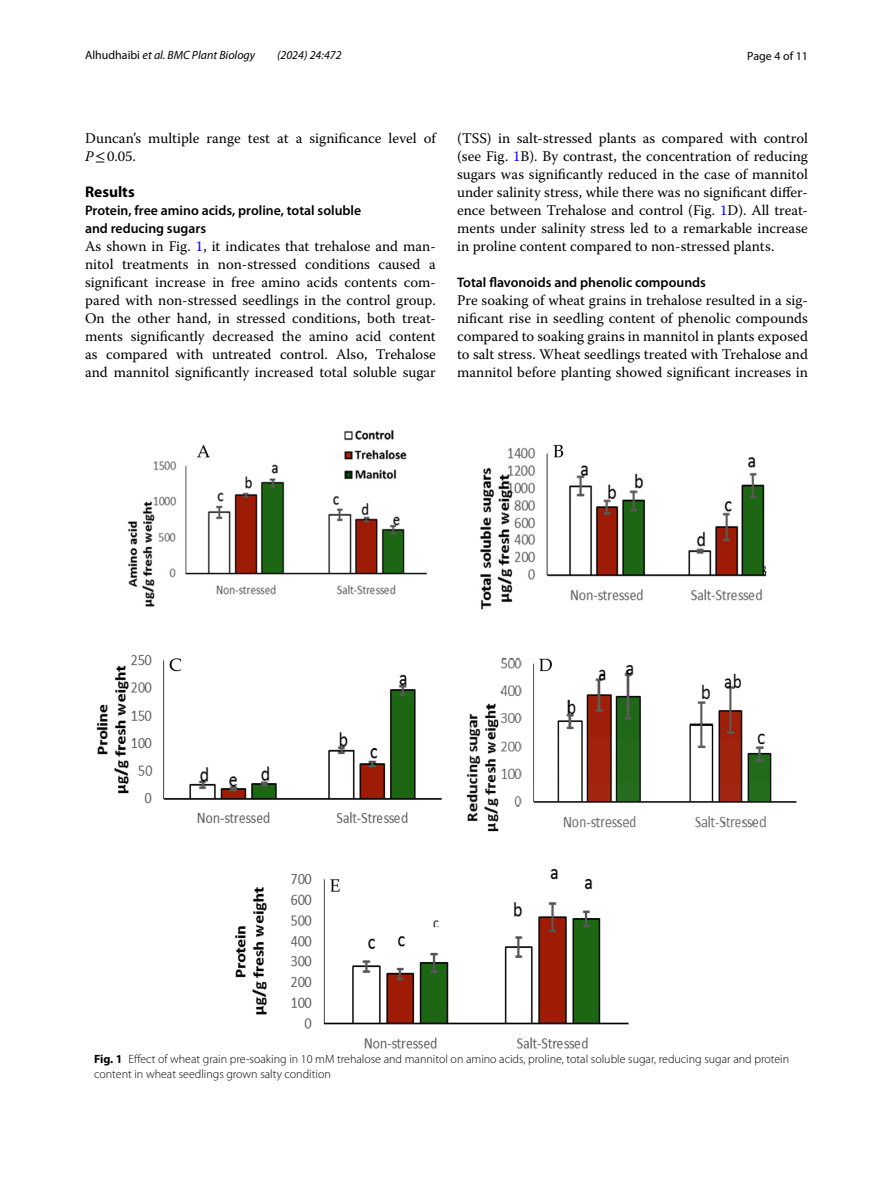
<style>
.page{position:relative;width:893px;height:1187px;background:#fff}
.page>*{position:absolute;margin:0;border:0;box-sizing:border-box;transform-origin:0 0}
.t1{font:700 15.45px "Myriad Pro";color:#000}
.t2{font:14.7px/18px "Warnock Pro";color:#000;text-align:justify}
.t3{font:600 13.8px/18px "Myriad Pro";color:#000}
.t4{font:300 12px/15px "Myriad Pro";color:#000}
.t5{font:italic 12px "Myriad Pro";color:#000}
.t6{font:12px "Myriad Pro";color:#000}
.s1{font-style:normal}
.s2{font-style:italic}
.s3{font-family:"STIX"}
.s4{color:#00f}
.s5{font-weight:700}
</style>
<div class="page">
<img style="left:96px;top:430px;width:701px;height:617px">
<p class="t5" style="left:85px;top:48px;width:172px"><span class="s1">Alhudhaibi</span> et al. BMC Plant Biology</p>
<p class="t5" style="left:277px;top:48px;width:66px">(2024) 24:472</p>
<p class="t6" style="left:747px;top:48px;width:62px">Page 4 of 11</p>
<p class="t2" style="left:85px;top:128px;width:352px">Duncan’s multiple range test at a significance level of<br><span class="s2">P</span><span class="s3">≤</span>0.05.</p>
<p class="t1" style="left:85px;top:181px;width:51px">Results</p>
<p class="t3" style="left:85px;top:201px;width:278px">Protein, free amino acids, proline, total soluble and reducing sugars</p>
<p class="t2" style="left:85px;top:236px;width:352px">As shown in Fig. <span class="s4">1</span>, it indicates that trehalose and man&shy;nitol treatments in non-stressed conditions caused a significant increase in free amino acids contents com&shy;pared with non-stressed seedlings in the control group.<br>On the other hand, in stressed conditions, both treat&shy;ments significantly decreased the amino acid content as compared with untreated control. Also, Trehalose and mannitol significantly increased total soluble sugar</p>
<p class="t2" style="left:457px;top:128px;width:352px">(TSS) in salt-stressed plants as compared with control (see Fig. <span class="s4">1</span>B). By contrast, the concentration of reducing sugars was significantly reduced in the case of mannitol under salinity stress, while there was no significant differ&shy;ence between Trehalose and control (Fig. <span class="s4">1</span>D). All treat&shy;ments under salinity stress led to a remarkable increase in proline content compared to non-stressed plants.</p>
<p class="t3" style="left:457px;top:273px;width:250px">Total flavonoids and phenolic compounds</p>
<p class="t2" style="left:457px;top:290px;width:352px">Pre soaking of wheat grains in trehalose resulted in a sig&shy;nificant rise in seedling content of phenolic compounds compared to soaking grains in mannitol in plants exposed to salt stress. Wheat seedlings treated with Trehalose and mannitol before planting showed significant increases in</p>
<p class="t4" style="left:94px;top:1051px;width:697px"><span class="s5">Fig. 1</span> Effect of wheat grain pre-soaking in 10 mM trehalose and mannitol on amino acids, proline, total soluble sugar, reducing sugar and protein content in wheat seedlings grown salty condition</p>
</div>
